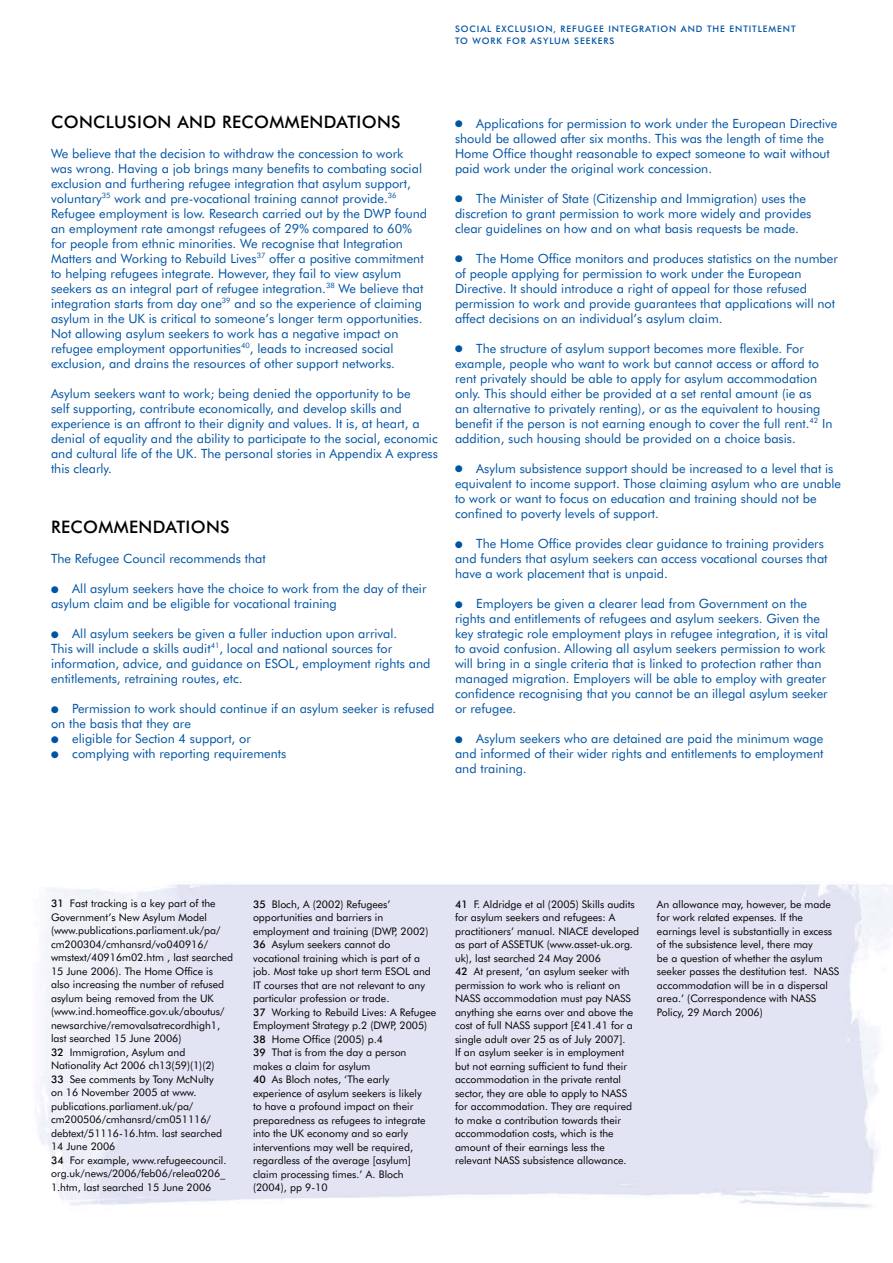
<style>
.page{position:relative;width:893px;height:1263px;background:#fff}
.page>*{position:absolute;margin:0;border:0;box-sizing:border-box;transform-origin:0 0}
.A_Futura_Heads{font:500 17.25px "Futura BT";letter-spacing:.02em;color:#000}
.Futura_main_text{font:12.75px/15px "Futura BT";color:#0054a4}
.Notes_Style{font:10.5px/13.5px "Futura BT";color:#000}
.Proforma_main_text{font:500 9px "Futura BT";letter-spacing:.1em;color:#0054a4}
.s1{font-weight:500}
</style>
<div class="page">
<p class="Proforma_main_text" style="left:455px;top:24px;width:21px">SOCIAL</p>
<p class="Proforma_main_text" style="left:496px;top:24px;width:123px">EXCLUSION, REFUGEE INTE</p>
<p class="Proforma_main_text" style="left:631px;top:24px;width:14px">GRATI</p>
<p class="Proforma_main_text" style="left:660px;top:24px;width:29px">ON AND</p>
<p class="Proforma_main_text" style="left:707px;top:24px;width:7px">THE</p>
<p class="Proforma_main_text" style="left:729px;top:24px;width:12px">ENTITLE</p>
<p class="Proforma_main_text" style="left:769px;top:24px;width:16px">MENT</p>
<p class="Proforma_main_text" style="left:455px;top:36px;width:150px">TO WORK FOR ASYLUM SEE KERS</p>
<p class="A_Futura_Heads" style="left:51px;top:111px;width:41px">CONCL</p>
<p class="A_Futura_Heads" style="left:114px;top:111px;width:77px">USION AND</p>
<p class="A_Futura_Heads" style="left:222px;top:111px;width:89px">REC OMMENDATI</p>
<p class="A_Futura_Heads" style="left:362px;top:111px;width:28px">ONS</p>
<p class="Futura_main_text" style="left:51px;top:145px;width:378px">We believe that the decision to withdraw the concession to work was wrong. Having a job brings many benefits to combating social exclusion and furthering refugee integration that asylum support, voluntary<sup>35</sup> work and pre-vocational training cannot provide.<sup>36<br></sup>Refugee employment is low. Research carried out by the DWP found an employment rate amongst refugees of 29% compared to 60% for people from ethnic minorities. We recognise that Integration Matters and Working to Rebuild Lives<sup>37</sup> offer a positive commitment to helping refugees integrate. However, they fail to view asylum seekers as an integral part of refugee integration.<sup>38</sup> We believe that integration starts from day one<sup>39</sup> and so the experience of claiming asylum in the UK is critical to someone’s longer term opportunities.<br>Not allowing asylum seekers to work has a negative impact on refugee employment opportunities<sup>40</sup>, leads to increased social exclusion, and drains the resources of other support networks.</p>
<p class="Futura_main_text" style="left:51px;top:385px;width:388px">Asylum seekers want to work; being denied the opportunity to be<br>self supporting, contribute economically, and develop skills and experience is an affront to their dignity and values. It is, at heart, a denial of equality and the ability to participate to the social, economic and cultural life of the UK. The personal stories in Appendix A express this clearly.</p>
<p class="A_Futura_Heads" style="left:51px;top:516px;width:89px">REC OMMENDATI</p>
<p class="A_Futura_Heads" style="left:191px;top:516px;width:28px">ONS</p>
<p class="Futura_main_text" style="left:51px;top:550px;width:216px">The Refugee Council recommends that</p>
<p class="Futura_main_text" style="left:51px;top:580px;width:377px">● All asylum seekers have the choice to work from the day of their asylum claim and be eligible for vocational training</p>
<p class="Futura_main_text" style="left:51px;top:625px;width:381px">● All asylum seekers be given a fuller induction upon arrival.<br>This will include a skills audit<sup>41</sup>, local and national sources for information, advice, and guidance on ESOL, employment rights and entitlements, retraining routes, etc.</p>
<p class="Futura_main_text" style="left:51px;top:700px;width:385px">● Permission to work should continue if an asylum seeker is refused on the basis that they are</p>
<p class="Futura_main_text" style="left:51px;top:730px;width:201px">● eligible for Section 4 support, or</p>
<p class="Futura_main_text" style="left:51px;top:745px;width:237px">● complying with reporting requirements</p>
<p class="Futura_main_text" style="left:455px;top:115px;width:384px">● Applications for permission to work under the European Directive should be allowed after six months. This was the length of time the Home Office thought reasonable to expect someone to wait without paid work under the original work concession.</p>
<p class="Futura_main_text" style="left:455px;top:190px;width:358px">● The Minister of State (Citizenship and Immigration) uses the discretion to grant permission to work more widely and provides clear guidelines on how and on what basis requests be made.</p>
<p class="Futura_main_text" style="left:455px;top:250px;width:384px">● The Home Office monitors and produces statistics on the number of people applying for permission to work under the European Directive. It should introduce a right of appeal for those refused permission to work and provide guarantees that applications will not affect decisions on an individual’s asylum claim.</p>
<p class="Futura_main_text" style="left:455px;top:340px;width:379px">● The structure of asylum support becomes more flexible. For example, people who want to work but cannot access or afford to rent privately should be able to apply for asylum accommodation only. This should either be provided at a set rental amount (ie as<br>an alternative to privately renting), or as the equivalent to housing benefit if the person is not earning enough to cover the full rent.<sup>42</sup> In addition, such housing should be provided on a choice basis.</p>
<p class="Futura_main_text" style="left:455px;top:460px;width:388px">● Asylum subsistence support should be increased to a level that is equivalent to income support. Those claiming asylum who are unable to work or want to focus on education and training should not be confined to poverty levels of support.</p>
<p class="Futura_main_text" style="left:455px;top:535px;width:374px">● The Home Office provides clear guidance to training providers and funders that asylum seekers can access vocational courses that have a work placement that is unpaid.</p>
<p class="Futura_main_text" style="left:455px;top:595px;width:375px">● Employers be given a clearer lead from Government on the rights and entitlements of refugees and asylum seekers. Given the key strategic role employment plays in refugee integration, it is vital to avoid confusion. Allowing all asylum seekers permission to work will bring in a single criteria that is linked to protection rather than managed migration. Employers will be able to employ with greater confidence recognising that you cannot be an illegal asylum seeker or refugee.</p>
<p class="Futura_main_text" style="left:455px;top:730px;width:370px;text-align:justify">● Asylum seekers who are detained are paid the minimum wage and informed of their wider rights and entitlements to employment and training.</p>
<p class="Notes_Style" style="left:51px;top:897px;width:184px"><span class="s1">31</span> Fast tracking is a key part of the Government’s New Asylum Model (www.publications.parliament.uk/pa/ cm200304/cmhansrd/vo040916/ wmstext/40916m02.htm , last searched 15 June 2006). The Home Office is also increasing the number of refused asylum being removed from the UK (www.ind.homeoffice.gov.uk/aboutus/ newsarchive/removalsatrecordhigh1, last searched 15 June 2006)</p>
<p class="Notes_Style" style="left:51px;top:1045px;width:165px"><span class="s1">32</span> Immigration, Asylum and<br>Nationality Act 2006 ch13(59)(1)(2)</p>
<p class="Notes_Style" style="left:51px;top:1072px;width:173px"><span class="s1">33</span> See comments by Tony McNulty on 16 November 2005 at www. publications.parliament.uk/pa/ cm200506/cmhansrd/cm051116/ debtext/51116-16.htm. last searched<br>14 June 2006</p>
<p class="Notes_Style" style="left:51px;top:1153px;width:177px;text-align:justify"><span class="s1">34</span> For example, www.refugeecouncil. org.uk/news/2006/feb06/relea0206_ 1.htm, last searched 15 June 2006</p>
<p class="Notes_Style" style="left:253px;top:897px;width:177px"><span class="s1">35</span> Bloch, A (2002) Refugees’ opportunities and barriers in employment and training (DWP, 2002)</p>
<p class="Notes_Style" style="left:253px;top:937px;width:179px"><span class="s1">36</span> Asylum seekers cannot do vocational training which is part of a job. Most take up short term ESOL and IT courses that are not relevant to any particular profession or trade.</p>
<p class="Notes_Style" style="left:253px;top:1005px;width:185px"><span class="s1">37</span> Working to Rebuild Lives: A Refugee<br>Employment Strategy p.2 (DWP, 2005)</p>
<p class="Notes_Style" style="left:253px;top:1032px;width:131px"><span class="s1">38</span> Home Office (2005) p.4</p>
<p class="Notes_Style" style="left:253px;top:1045px;width:155px"><span class="s1">39</span> That is from the day a person makes a claim for asylum</p>
<p class="Notes_Style" style="left:253px;top:1072px;width:174px"><span class="s1">40</span> As Bloch notes, ‘The early experience of asylum seekers is likely to have a profound impact on their preparedness as refugees to integrate into the UK economy and so early interventions may well be required, regardless of the average [asylum] claim processing times.’ A. Bloch (2004), pp 9-10</p>
<p class="Notes_Style" style="left:455px;top:897px;width:186px"><span class="s1">41</span> F. Aldridge et al (2005) Skills audits for asylum seekers and refugees: A practitioners’ manual. NIACE developed as part of ASSETUK (www.asset-uk.org. uk), last searched 24 May 2006</p>
<p class="Notes_Style" style="left:455px;top:965px;width:180px"><span class="s1">42</span> At present, ‘an asylum seeker with permission to work who is reliant on NASS accommodation must pay NASS anything she earns over and above the cost of full NASS support [£41.41 for a single adult over 25 as of July 2007].<br>If an asylum seeker is in employment but not earning sufficient to fund their accommodation in the private rental sector, they are able to apply to NASS for accommodation. They are required to make a contribution towards their accommodation costs, which is the amount of their earnings less the relevant NASS subsistence allowance.</p>
<p class="Notes_Style" style="left:657px;top:897px;width:184px">An allowance may, however, be made for work related expenses. If the earnings level is substantially in excess of the subsistence level, there may<br>be a question of whether the asylum seeker passes the destitution test. NASS accommodation will be in a dispersal area.’ (Correspondence with NASS Policy, 29 March 2006)</p>
</div>
